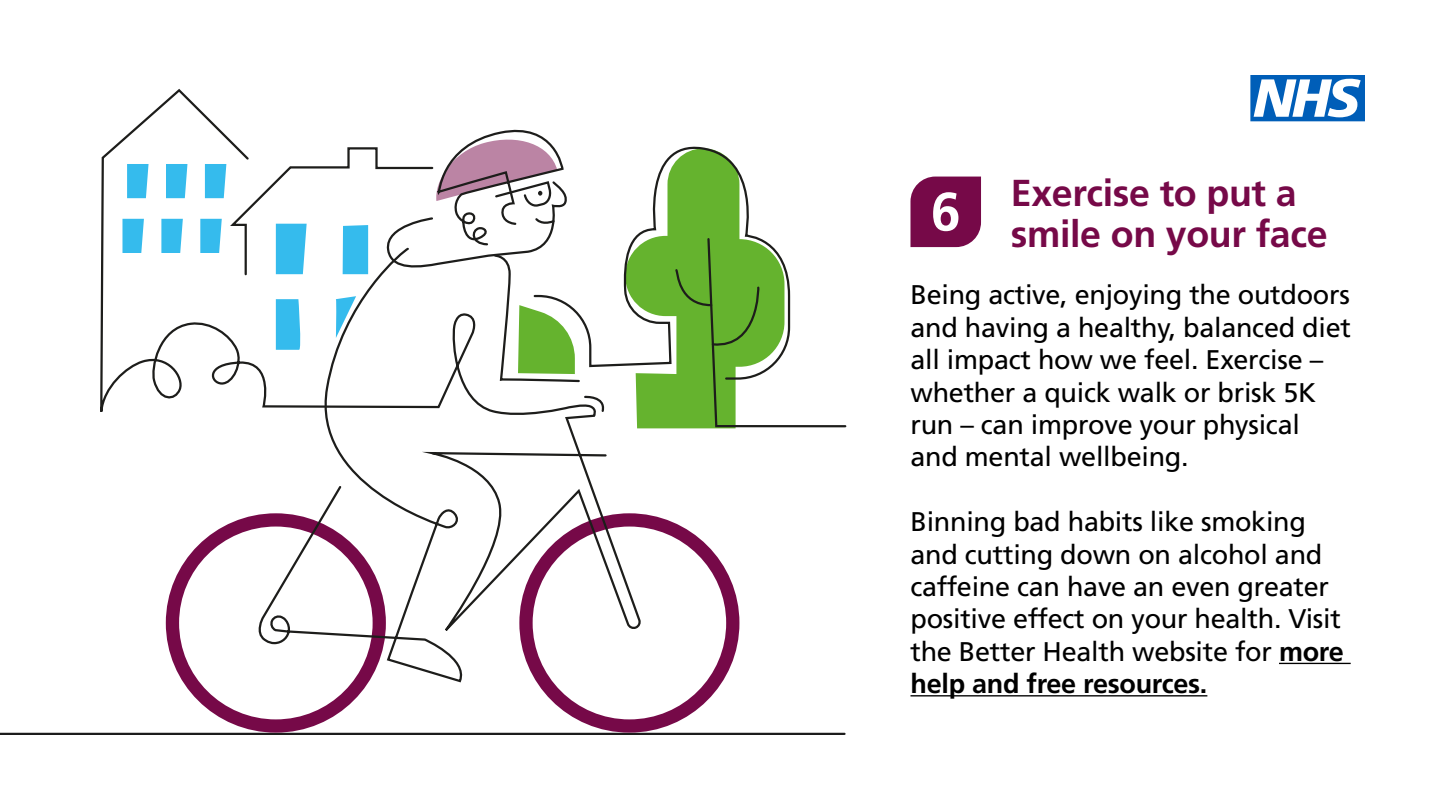
<style>
.page{position:relative;width:1440px;height:810px;background:#fff}
.page>*{position:absolute;margin:0;border:0;box-sizing:border-box;transform-origin:0 0}
.t1{font:700 54px "Frutiger";color:#fff}
.t2{font:700 37.5px/41.2px "Frutiger";letter-spacing:-.01em;color:#760948}
.t3{font:27px/32.4px "Frutiger";letter-spacing:-.01em;color:#000}
.s1{font-weight:700}
</style>
<div class="page">
<hr style="left:0;top:733px;width:845px;height:2px;background:#1c1c1c">
<svg style="left:519px;top:514px;width:220px;height:219px"></svg>
<svg style="left:166px;top:636px;width:220px;height:97px"></svg>
<svg style="left:255px;top:636px;width:208px;height:48px"></svg>
<svg style="left:100px;top:88px;width:542px;height:548px"></svg>
<svg style="left:583px;top:395px;width:23px;height:19px"></svg>
<svg style="left:581px;top:140px;width:125px;height:241px"></svg>
<svg style="left:625px;top:148px;width:222px;height:280px"></svg>
<svg style="left:200px;top:119px;width:381px;height:264px"></svg>
<div style="left:910px;top:177px;width:71px;height:70px;background:#760948"></div>
<hr style="left:1279px;top:663px;width:72px;height:1px;background:#000">
<hr style="left:910px;top:695px;width:297px;height:1px;background:#000">
<svg style="left:1250px;top:75px;width:115px;height:46px"></svg>
<h2 class="t2" style="left:1011px;top:172px;width:318px">Exercise to put a smile on your face</h2>
<p class="t3" style="left:910px;top:278px;width:442px">Being active, enjoying the outdoors and having a healthy, balanced diet all impact how we feel. Exercise – whether a quick walk or brisk 5K run – can improve your physical and mental wellbeing.</p>
<p class="t3" style="left:910px;top:505px;width:435px">Binning bad habits like smoking and cutting down on alcohol and caffeine can have an even greater positive effect on your health. Visit the Better Health website for <span class="s1">more help and free resources.</span></p>
<h1 class="t1" style="left:931px;top:180px;width:32px">6</h1>
</div>
